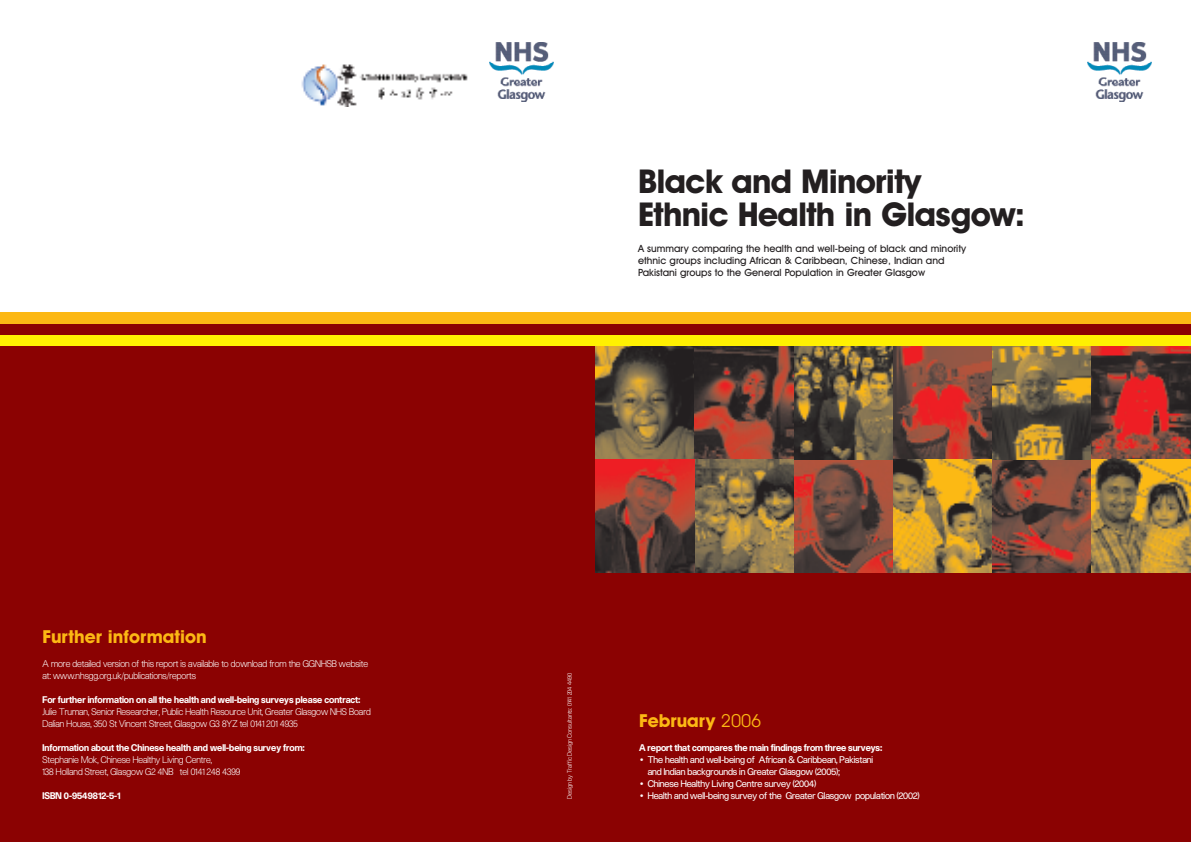
<style>
.page{position:relative;width:1191px;height:842px;background:#fff}
.page>*{position:absolute;margin:0;border:0;box-sizing:border-box;transform-origin:0 0}
.t1{font:700 33px/33px "Avant Garde IT Cby BT";letter-spacing:-.025em;color:#231f20}
.t2{font:700 18px "Avant Garde IT Cby BT";color:#fcb814}
.t3{font:500 10px/12px "Avant Garde IT Cby BT";color:#231f20}
.t4{font:300 9px/12px "Unica TW";color:#fff}
.t5{font:9px/12px "Unica TW";letter-spacing:-.005em;color:#fff}
.t6{font:500 9px "Unica TW";color:#fff}
.t7{font:300 6px "Unica TW";color:#fff}
.s1{font-weight:400}
</style>
<div class="page">
<div style="left:0;top:312px;width:1191px;height:530px;background:#8b0202"></div>
<img style="left:595px;top:346px;width:99px;height:113px">
<svg style="left:694px;top:346px;width:100px;height:113px;background:#6b3a31"></svg>
<svg style="left:694px;top:459px;width:100px;height:114px;background:#867048"></svg>
<svg style="left:595px;top:459px;width:99px;height:114px;background:#853831"></svg>
<svg style="left:794px;top:459px;width:99px;height:114px;background:#7f463b"></svg>
<svg style="left:794px;top:346px;width:99px;height:113px;background:#6a5b3d"></svg>
<svg style="left:893px;top:346px;width:99px;height:113px;background:#924138"></svg>
<svg style="left:893px;top:459px;width:99px;height:114px;background:#b08b36"></svg>
<svg style="left:992px;top:459px;width:99px;height:114px;background:#7c483c"></svg>
<svg style="left:992px;top:346px;width:99px;height:113px;background:#7f6a3d"></svg>
<svg style="left:1091px;top:346px;width:100px;height:113px;background:#853430"></svg>
<svg style="left:1091px;top:459px;width:100px;height:114px;background:#a1823d"></svg>
<img style="left:1087px;top:43px;width:64px;height:21px">
<img style="left:1087px;top:64px;width:64px;height:38px">
<img style="left:490px;top:43px;width:64px;height:21px">
<img style="left:490px;top:64px;width:64px;height:38px">
<img style="left:301px;top:64px;width:167px;height:43px">
<div style="left:0;top:334px;width:1191px;height:12px;background:#fff101"></div>
<div style="left:0;top:323px;width:1191px;height:12px;background:#8b0202"></div>
<div style="left:0;top:312px;width:1191px;height:11px;background:#fcb814"></div>
<h2 class="t2" style="left:43px;top:630px;width:166px">Further information</h2>
<p class="t4" style="left:43px;top:658px;width:327px">A more detailed version of this report is available to download from the GGNHSB website at: www.nhsgg.org.uk/publications/reports</p>
<p class="t6" style="left:43px;top:694px;width:319px">For further information on all the health and well-being surveys please contract:</p>
<p class="t4" style="left:43px;top:706px;width:330px">Julie Truman, Senior Researcher, Public Health Resource Unit, Greater Glasgow NHS Board<br>Dalian House, 350 St Vincent Street, Glasgow G3 8YZ tel 0141 201 4935</p>
<p class="t6" style="left:43px;top:742px;width:264px">Information about the Chinese health and well-being survey from:</p>
<p class="t4" style="left:43px;top:754px;width:199px">Stephanie Mok, Chinese Healthy Living Centre,<br>138 Holland Street, Glasgow G2 4NB tel 0141 248 4399</p>
<p class="t6" style="left:43px;top:790px;width:80px">ISBN 0-9549812-5-1</p>
<h1 class="t1" style="left:638px;top:167px;width:389px">Black and Minority<br>Ethnic Health in Glasgow:</h1>
<p class="t3" style="left:638px;top:243px;width:330px">A summary comparing the health and well-being of black and minority ethnic groups including African &amp; Caribbean, Chinese, Indian and<br>Pakistani groups to the General Population in Greater Glasgow</p>
<p class="t7" style="left:566px;top:799px;width:128px;rotate:-90deg">Design by Traffic Design Consultants: 0141 204 4490</p>
<h2 class="t2" style="left:639px;top:714px;width:124px">February <span class="s1">2006</span></h2>
<p class="t6" style="left:639px;top:743px;width:244px">A report that compares the main findings from three surveys:</p>
<p class="t5" style="left:647px;top:754px;width:227px;text-indent:-9px">• The health and well-being of African &amp; Caribbean, Pakistani and Indian backgrounds in Greater Glasgow (2005);</p>
<p class="t5" style="left:639px;top:778px;width:179px">• Chinese Healthy Living Centre survey (2004)</p>
<p class="t5" style="left:639px;top:790px;width:282px">• Health and well-being survey of the Greater Glasgow population (2002)</p>
</div>
